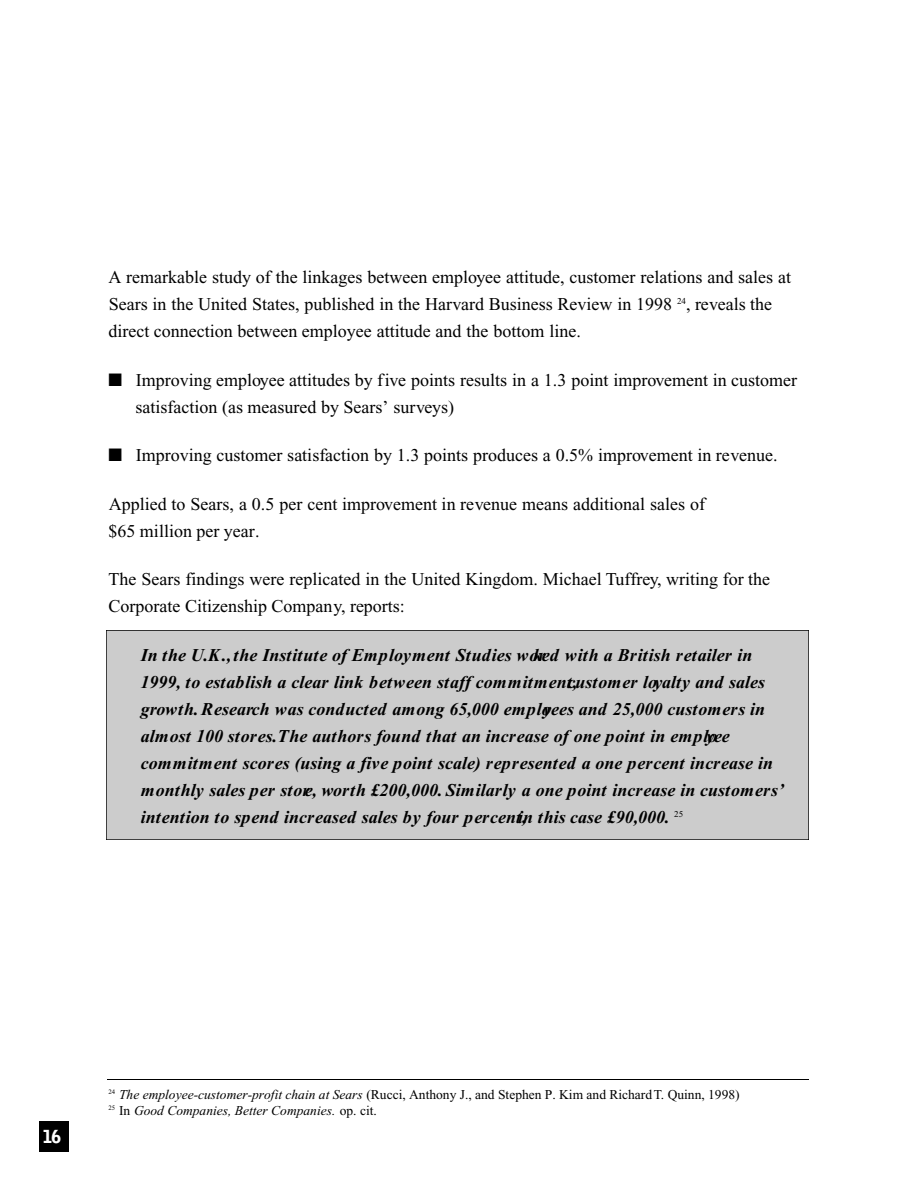
<style>
.page{position:relative;width:918px;height:1188px;background:#fff}
.page>*{position:absolute;margin:0;border:0;box-sizing:border-box;transform-origin:0 0}
.t1{font:18px/27px "Times";color:#000}
.t2{font:italic 700 18px/27px "Times New Roman";color:#000}
.t3{font:900 18px "Bell Gothic BT";color:#fff}
.t4{font:13.5px "Times";color:#000}
.t5{font:italic 13.5px "Times New Roman";color:#000}
.s1{font-family:"Times New Roman";font-style:italic}
.s2{font-family:"Times";font-style:normal}
</style>
<div class="page">
<hr style="left:107px;top:1079px;width:702px;height:1px;background:#000">
<div style="left:107px;top:630px;width:702px;height:210px;background:#ccc"></div>
<div style="left:39px;top:1121px;width:30px;height:31px;background:#000"></div>
<p class="t1" style="left:108px;top:265px;width:684px">A remarkable study of the linkages between employee attitude, customer relations and sales at<br>Sears in the United States, published in the Harvard Business Review in 1998 <sup>24</sup>, reveals the direct connection between employee attitude and the bottom line.</p>
<p class="t1" style="left:136px;top:368px;width:663px;text-indent:-27px">■ Improving employee attitudes by five points results in a 1.3 point improvement in customer satisfaction (as measured by Sears’ surveys)</p>
<p class="t1" style="left:108px;top:443px;width:671px">■ Improving customer satisfaction by 1.3 points produces a 0.5% improvement in revenue.</p>
<p class="t1" style="left:108px;top:492px;width:598px">Applied to Sears, a 0.5 per cent improvement in revenue means additional sales of $65 million per year.</p>
<p class="t1" style="left:109px;top:568px;width:663px">The Sears findings were replicated in the United Kingdom. Michael Tuffrey, writing for the<br>Corporate Citizenship Company, reports:</p>
<p class="t2" style="left:141px;top:643px;width:645px">In the U.K.,the Institute of Employment Studies worked with a British retailer in 1999, to establish a clear link between staff commitment,customer loyalty and sales growth.Research was conducted among 65,000 employees and 25,000 customers in almost 100 stores.The authors found that an increase of one point in employee commitment scores (using a five point scale) represented a one percent increase in monthly sales per store, worth £200,000. Similarly a one point increase in customers’ intention to spend increased sales by four percent,in this case £90,000. <sup>25</sup></p>
<p class="t3" style="left:42px;top:1129px;width:20px">1 6</p>
<p class="t4" style="left:109px;top:1089px;width:633px"><sup>24</sup> <span class="s1">The employee-customer-profit chain at Sears</span> (Rucci, Anthony J., and Stephen P. Kim and Richard T. Quinn, 1998)</p>
<p class="t5" style="left:109px;top:1106px;width:270px"><sup>25</sup> <span class="s2">In</span> Good Companies, Better Companies. <span class="s2">op. cit.</span></p>
</div>
